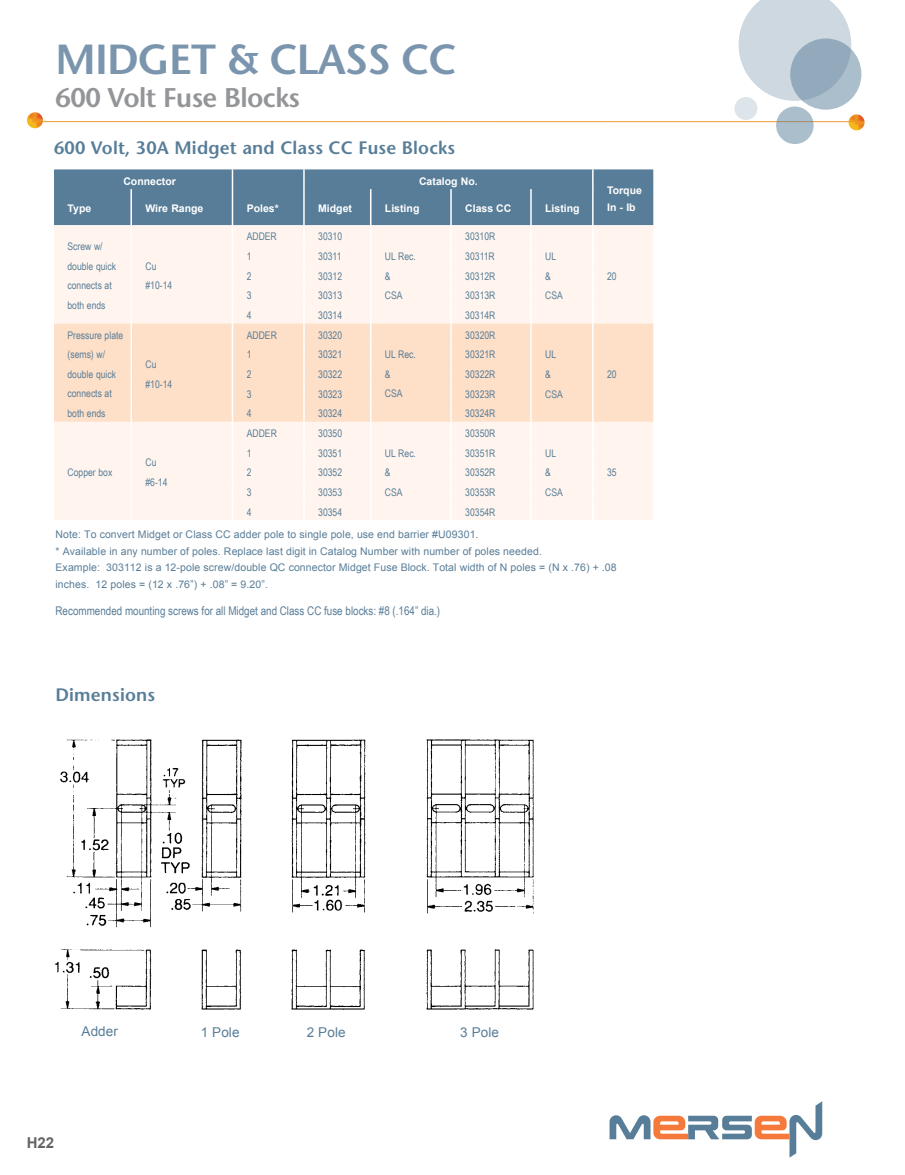
<style>
.page{position:relative;width:905px;height:1175px;background:#fff}
.page>*{position:absolute;margin:0;border:0;box-sizing:border-box;transform-origin:0 0}
.t1{font:600 42px "Stone Sans Std";letter-spacing:-.02em;color:#7a95ad}
.t2{font:600 27px "Stone Sans Std";letter-spacing:-.02em;color:#939598}
.t3{font:600 18px "Stone Sans Std";letter-spacing:.01em;color:#587d98}
.t4{font:700 15px "Arial";color:#636466}
.t5{font:13.5px "Arial";letter-spacing:.01em;color:#587d98}
.t6{font:12px "Arial Narrow";color:#587d98}
.t7{font:10.5px/19.5px "Arial Narrow";color:#587d98}
.t8{font:10.5px/16.5px "Arial";letter-spacing:.01em;color:#587d98}
.t9{font:700 10.5px "Arial";color:#fff}
</style>
<div class="page">
<svg style="left:848px;top:114px;width:16px;height:16px"></svg>
<hr style="left:35px;top:121px;width:818px;height:1px;background:#ee9321">
<svg style="left:27px;top:112px;width:16px;height:16px"></svg>
<svg style="left:738px;top:0;width:113px;height:101px"></svg>
<svg style="left:790px;top:38px;width:71px;height:72px;background:#9bb1c1"></svg>
<svg style="left:776px;top:106px;width:37px;height:38px"></svg>
<div style="left:734px;top:97px;width:23px;height:23px;background:#dee5ea;border-radius:50%"></div>
<svg style="left:609px;top:1101px;width:213px;height:56px"></svg>
<img style="left:54px;top:739px;width:480px;height:271px">
<svg style="left:54px;top:169px;width:599px;height:351px;background:#e4dcd6"></svg>
<h1 class="t1" style="left:56px;top:34px;width:403px">MIDGET &amp; CLASS CC</h1>
<h2 class="t2" style="left:55px;top:81px;width:246px">600 Volt Fuse Blocks</h2>
<h3 class="t3" style="left:54px;top:137px;width:403px">600 Volt, 30A Midget and Class CC Fuse Blocks</h3>
<p class="t9" style="left:123px;top:174px;width:54px">Connector</p>
<p class="t9" style="left:419px;top:174px;width:60px">Catalog No.</p>
<p class="t9" style="left:607px;top:184px;width:36px">Torque</p>
<p class="t9" style="left:67px;top:202px;width:25px">Type</p>
<p class="t9" style="left:145px;top:202px;width:59px">Wire Range</p>
<p class="t9" style="left:247px;top:202px;width:34px">Poles*</p>
<p class="t9" style="left:318px;top:202px;width:35px">Midget</p>
<p class="t9" style="left:385px;top:202px;width:36px">Listing</p>
<p class="t9" style="left:465px;top:202px;width:48px">Class CC</p>
<p class="t9" style="left:545px;top:202px;width:36px">Listing</p>
<p class="t9" style="left:607px;top:200px;width:30px">In - Ib</p>
<p class="t7" style="left:67px;top:236px;width:50px">Screw w/ double quick connects at both ends</p>
<p class="t7" style="left:247px;top:226px;width:32px">ADDER</p>
<p class="t7" style="left:318px;top:226px;width:25px">30310</p>
<p class="t7" style="left:465px;top:226px;width:32px">30310R</p>
<p class="t7" style="left:247px;top:246px;width:6px">1</p>
<p class="t7" style="left:318px;top:246px;width:25px">30311</p>
<p class="t7" style="left:465px;top:246px;width:31px">30311R</p>
<p class="t7" style="left:545px;top:246px;width:13px">UL</p>
<p class="t7" style="left:247px;top:266px;width:6px">2</p>
<p class="t7" style="left:318px;top:266px;width:25px">30312</p>
<p class="t7" style="left:465px;top:266px;width:32px">30312R</p>
<p class="t7" style="left:545px;top:266px;width:7px">&amp;</p>
<p class="t7" style="left:607px;top:266px;width:11px">20</p>
<p class="t7" style="left:247px;top:285px;width:6px">3</p>
<p class="t7" style="left:318px;top:285px;width:25px">30313</p>
<p class="t7" style="left:465px;top:285px;width:32px">30313R</p>
<p class="t7" style="left:545px;top:285px;width:19px">CSA</p>
<p class="t7" style="left:247px;top:305px;width:6px">4</p>
<p class="t7" style="left:318px;top:305px;width:25px">30314</p>
<p class="t7" style="left:465px;top:305px;width:32px">30314R</p>
<p class="t7" style="left:385px;top:246px;width:33px">UL Rec. &amp;<br>CSA</p>
<p class="t7" style="left:145px;top:256px;width:28px">Cu #10-14</p>
<p class="t7" style="left:67px;top:325px;width:57px">Pressure plate (sems) w/ double quick connects at both ends</p>
<p class="t7" style="left:145px;top:354px;width:28px">Cu #10-14</p>
<p class="t7" style="left:68px;top:462px;width:46px">Copper box</p>
<p class="t7" style="left:145px;top:452px;width:24px">Cu #6-14</p>
<p class="t7" style="left:247px;top:325px;width:32px">ADDER</p>
<p class="t7" style="left:318px;top:325px;width:25px">30320</p>
<p class="t7" style="left:465px;top:325px;width:32px">30320R</p>
<p class="t7" style="left:247px;top:344px;width:6px">1</p>
<p class="t7" style="left:318px;top:344px;width:25px">30321</p>
<p class="t7" style="left:465px;top:344px;width:32px">30321R</p>
<p class="t7" style="left:545px;top:344px;width:13px">UL</p>
<p class="t7" style="left:247px;top:364px;width:6px">2</p>
<p class="t7" style="left:318px;top:364px;width:25px">30322</p>
<p class="t7" style="left:465px;top:364px;width:32px">30322R</p>
<p class="t7" style="left:545px;top:364px;width:7px">&amp;</p>
<p class="t7" style="left:607px;top:364px;width:11px">20</p>
<p class="t7" style="left:247px;top:384px;width:6px">3</p>
<p class="t7" style="left:318px;top:384px;width:25px">30323</p>
<p class="t7" style="left:465px;top:384px;width:32px">30323R</p>
<p class="t7" style="left:545px;top:384px;width:19px">CSA</p>
<p class="t7" style="left:247px;top:403px;width:6px">4</p>
<p class="t7" style="left:318px;top:403px;width:25px">30324</p>
<p class="t7" style="left:465px;top:403px;width:32px">30324R</p>
<p class="t7" style="left:385px;top:344px;width:33px">UL Rec. &amp;<br>CSA</p>
<p class="t7" style="left:247px;top:423px;width:32px">ADDER</p>
<p class="t7" style="left:318px;top:423px;width:25px">30350</p>
<p class="t7" style="left:465px;top:423px;width:32px">30350R</p>
<p class="t7" style="left:247px;top:443px;width:6px">1</p>
<p class="t7" style="left:318px;top:443px;width:25px">30351</p>
<p class="t7" style="left:465px;top:443px;width:32px">30351R</p>
<p class="t7" style="left:545px;top:443px;width:13px">UL</p>
<p class="t7" style="left:247px;top:462px;width:6px">2</p>
<p class="t7" style="left:318px;top:462px;width:25px">30352</p>
<p class="t7" style="left:465px;top:462px;width:32px">30352R</p>
<p class="t7" style="left:545px;top:462px;width:7px">&amp;</p>
<p class="t7" style="left:607px;top:462px;width:11px">35</p>
<p class="t7" style="left:247px;top:482px;width:6px">3</p>
<p class="t7" style="left:318px;top:482px;width:25px">30353</p>
<p class="t7" style="left:465px;top:482px;width:32px">30353R</p>
<p class="t7" style="left:545px;top:482px;width:19px">CSA</p>
<p class="t7" style="left:247px;top:501px;width:6px">4</p>
<p class="t7" style="left:318px;top:501px;width:25px">30354</p>
<p class="t7" style="left:465px;top:501px;width:32px">30354R</p>
<p class="t7" style="left:385px;top:443px;width:33px">UL Rec. &amp;<br>CSA</p>
<p class="t8" style="left:56px;top:526px;width:562px">Note: To convert Midget or Class CC adder pole to single pole, use end barrier #U09301.<br>* Available in any number of poles. Replace last digit in Catalog Number with number of poles needed.<br>Example: 303112 is a 12-pole screw/double QC connector Midget Fuse Block. Total width of N poles = (N x .76) + .08 inches. 12 poles = (12 x .76”) + .08” = 9.20”.</p>
<p class="t6" style="left:56px;top:602px;width:386px">Recommended mounting screws for all Midget and Class CC fuse blocks: #8 (.164” dia.)</p>
<h3 class="t3" style="left:56px;top:683px;width:101px">Dimensions</h3>
<p class="t5" style="left:81px;top:1022px;width:38px">Adder</p>
<p class="t5" style="left:201px;top:1023px;width:40px">1 Pole</p>
<p class="t5" style="left:307px;top:1023px;width:40px">2 Pole</p>
<p class="t5" style="left:460px;top:1023px;width:40px">3 Pole</p>
<h3 class="t4" style="left:27px;top:1132px;width:29px">H22</h3>
</div>
